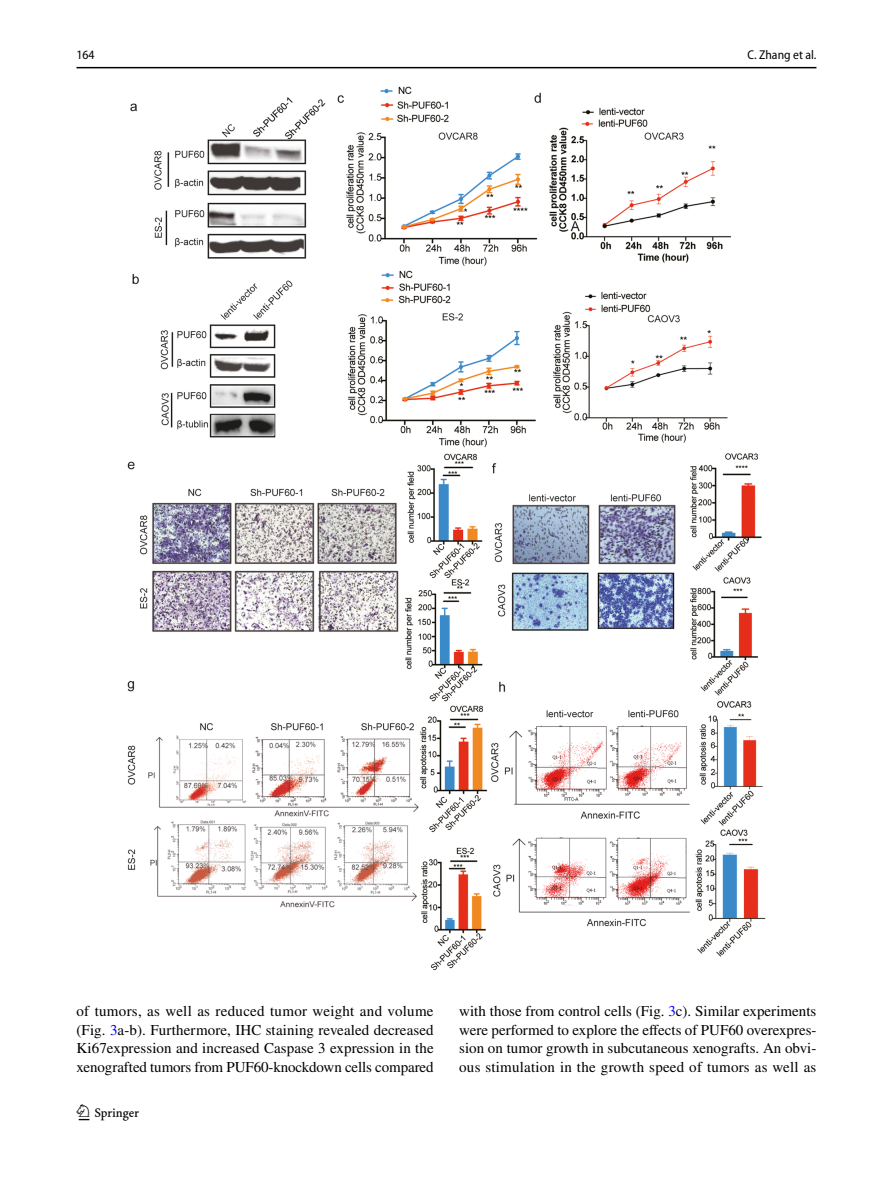
<style>
.page{position:relative;width:893px;height:1187px;background:#fff}
.page>*{position:absolute;margin:0;border:0;box-sizing:border-box;transform-origin:0 0}
.t1{font:22.5px "Springnew Regular 2";color:#000}
.t2{font:15px/18.8px "STIX";letter-spacing:-.005em;color:#000;text-align:justify}
.t3{font:semi-condensed 12.75px "Myriad Pro";color:#000}
.s1{color:#00f}
</style>
<div class="page">
<hr style="left:77px;top:67px;width:739px;height:1px;background:#000">
<img style="left:128px;top:87px;width:637px;height:883px">
<p class="t3" style="left:77px;top:48px;width:20px">164</p>
<p class="t3" style="left:747px;top:48px;width:70px">C. Zhang et al.</p>
<p class="t2" style="left:77px;top:1002px;width:359px">of tumors, as well as reduced tumor weight and volume (Fig. <span class="s1">3</span>a-b). Furthermore, IHC staining revealed decreased Ki67expression and increased Caspase 3 expression in the xenografted tumors from PUF60-knockdown cells compared</p>
<p class="t2" style="left:459px;top:1002px;width:359px">with those from control cells (Fig. <span class="s1">3</span>c). Similar experiments were performed to explore the effects of PUF60 overexpres&shy;sion on tumor growth in subcutaneous xenografts. An obvi&shy;ous stimulation in the growth speed of tumors as well as</p>
<h1 class="t1" style="left:79px;top:1104px;width:62px">1 3</h1>
</div>
